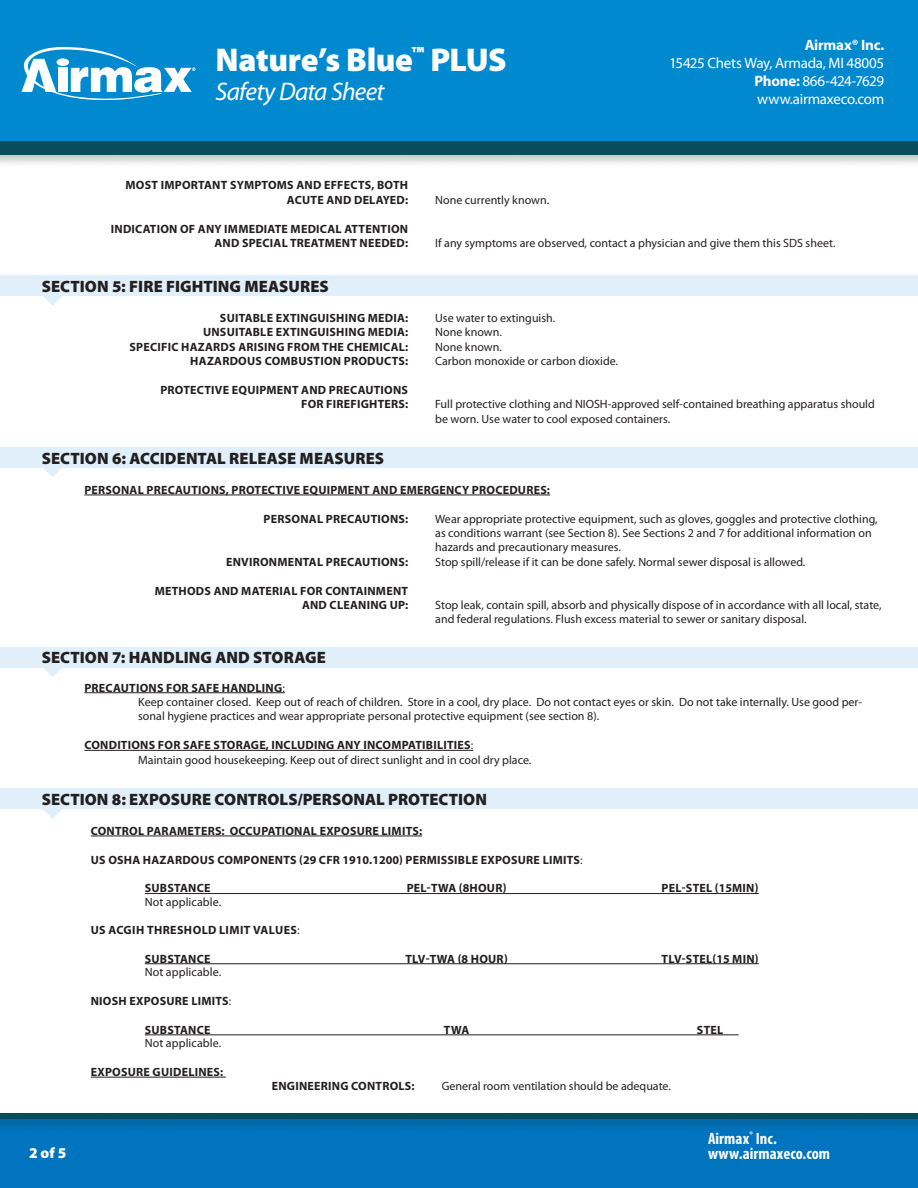
<style>
.page{position:relative;width:918px;height:1188px;background:#fff}
.page>*{position:absolute;margin:0;border:0;box-sizing:border-box;transform-origin:0 0}
.t1{font:900 33px "Myriad Pro";letter-spacing:-.015em;color:#fff}
.t2{font:italic 25.5px "Myriad Pro";letter-spacing:-.03em;color:#fff}
.t3{font:900 16.5px "Myriad Pro";letter-spacing:.005em;color:#231f20}
.t4{font:700 condensed 16.5px "Myriad Pro";letter-spacing:.005em;color:#fff}
.t5{font:15px/18px "Myriad Pro";letter-spacing:-.02em;color:#fff;text-align:justify}
.t6{font:700 15px "Myriad Pro";letter-spacing:-.015em;color:#fff}
.t7{font:900 15px "Myriad Pro";color:#fff}
.sidebyside_list{font:12px/14.4px "Myriad Pro";color:#231f20}
.sidebyside_list-2{font:700 12px "Myriad Pro";letter-spacing:.02em;color:#231f20}
.Section_Sub_Head_Bol{font:12px/14.4px "Myriad Pro";color:#231f20}
.Heading2_Underline{font:700 12px "Myriad Pro";letter-spacing:.02em;color:#231f20}
.Section_Sub_Head_Bol-2{font:700 12px "Myriad Pro";letter-spacing:.02em;color:#231f20}
.Heading2_Underline_i{font:700 12px "Myriad Pro";letter-spacing:.02em;color:#231f20}
.tabbed_columns_inden{font:12px "Myriad Pro";letter-spacing:.01em;color:#231f20}
.s1{font-weight:700}
.s2{font-weight:400}
</style>
<div class="page">
<div style="left:0;top:0;width:918px;height:155px;background:#0089cf"></div>
<div style="left:0;top:139px;width:918px;height:28px;background:#231f20;opacity:.25"></div>
<div style="left:0;top:141px;width:918px;height:14px;background:#094c5c"></div>
<div style="left:0;top:1114px;width:918px;height:74px;background:#0074be"></div>
<div style="left:0;top:1112px;width:918px;height:20px;background:#231f20;opacity:.25"></div>
<div style="left:0;top:1114px;width:918px;height:5px;background:#094c5c"></div>
<svg style="left:21px;top:47px;width:174px;height:53px"></svg>
<div style="left:57px;top:58px;width:12px;height:8px;background:#fff;border-radius:50%"></div>
<div style="left:0;top:275px;width:918px;height:21px;background:#e0eff9"></div>
<svg style="left:43px;top:296px;width:19px;height:10px"></svg>
<div style="left:0;top:447px;width:918px;height:21px;background:#e0eff9"></div>
<svg style="left:44px;top:468px;width:18px;height:9px"></svg>
<hr style="left:84px;top:495px;width:466px;height:1px;background:#231f20">
<div style="left:0;top:647px;width:918px;height:21px;background:#e0eff9"></div>
<svg style="left:44px;top:668px;width:18px;height:9px"></svg>
<hr style="left:84px;top:692px;width:201px;height:1px;background:#231f20">
<hr style="left:84px;top:750px;width:389px;height:1px;background:#231f20">
<div style="left:0;top:788px;width:918px;height:21px;background:#e0eff9"></div>
<svg style="left:43px;top:809px;width:19px;height:10px"></svg>
<hr style="left:91px;top:836px;width:331px;height:1px;background:#231f20">
<hr style="left:145px;top:893px;width:614px;height:1px;background:#231f20">
<hr style="left:145px;top:963px;width:614px;height:1px;background:#231f20">
<hr style="left:145px;top:1035px;width:594px;height:1px;background:#231f20">
<hr style="left:91px;top:1077px;width:135px;height:1px;background:#231f20">
<h1 class="t1" style="left:216px;top:38px;width:293px">Nature’s Blue<sup>™</sup> PLUS</h1>
<h2 class="t2" style="left:216px;top:75px;width:170px">Safety Data Sheet</h2>
<p class="t6" style="left:805px;top:35px;width:81px">Airmax® Inc.</p>
<p class="t5" style="left:755px;top:54px;width:131px;text-indent:-85px">15425 Chets Way, Armada, MI 48005<br><span class="s1">Phone:</span> 866-424-7629 www.airmaxeco.com</p>
<p class="sidebyside_list-2" style="left:126px;top:177px;width:284px">MOST IMPORTANT SYMPTOMS AND EFFECTS, BOTH</p>
<p class="sidebyside_list-2" style="left:287px;top:192px;width:123px">ACUTE AND DELAYED:</p>
<p class="sidebyside_list" style="left:435px;top:192px;width:116px">None currently known.</p>
<p class="sidebyside_list-2" style="left:111px;top:221px;width:299px">INDICATION OF ANY IMMEDIATE MEDICAL ATTENTION</p>
<p class="sidebyside_list-2" style="left:214px;top:235px;width:195px">AND SPECIAL TREATMENT NEEDED:</p>
<p class="sidebyside_list" style="left:435px;top:236px;width:402px">If any symptoms are observed, contact a physician and give them this SDS sheet.</p>
<p class="t3" style="left:42px;top:275px;width:289px">SECTION 5: FIRE FIGHTING MEASURES</p>
<p class="sidebyside_list-2" style="left:220px;top:310px;width:190px">SUITABLE EXTINGUISHING MEDIA:</p>
<p class="sidebyside_list" style="left:435px;top:311px;width:122px">Use water to extinguish.</p>
<p class="sidebyside_list-2" style="left:203px;top:325px;width:207px">UNSUITABLE EXTINGUISHING MEDIA:</p>
<p class="sidebyside_list" style="left:435px;top:325px;width:68px">None known.</p>
<p class="sidebyside_list-2" style="left:130px;top:339px;width:280px">SPECIFIC HAZARDS ARISING FROM THE CHEMICAL:</p>
<p class="sidebyside_list" style="left:435px;top:339px;width:68px">None known.</p>
<p class="sidebyside_list-2" style="left:190px;top:353px;width:219px">HAZARDOUS COMBUSTION PRODUCTS:</p>
<p class="sidebyside_list" style="left:435px;top:354px;width:184px">Carbon monoxide or carbon dioxide.</p>
<p class="sidebyside_list-2" style="left:160px;top:382px;width:249px">PROTECTIVE EQUIPMENT AND PRECAUTIONS</p>
<p class="sidebyside_list-2" style="left:301px;top:397px;width:109px">FOR FIREFIGHTERS:</p>
<p class="sidebyside_list" style="left:435px;top:397px;width:441px">Full protective clothing and NIOSH-approved self-contained breathing apparatus should be worn. Use water to cool exposed containers.</p>
<p class="t3" style="left:42px;top:447px;width:344px">SECTION 6: ACCIDENTAL RELEASE MEASURES</p>
<p class="Heading2_Underline" style="left:84px;top:482px;width:467px">PERSONAL PRECAUTIONS, PROTECTIVE EQUIPMENT AND EMERGENCY PROCEDURES:</p>
<p class="sidebyside_list-2" style="left:264px;top:511px;width:146px">PERSONAL PRECAUTIONS:</p>
<p class="sidebyside_list" style="left:435px;top:511px;width:444px">Wear appropriate protective equipment, such as gloves, goggles and protective clothing, as conditions warrant (see Section 8). See Sections 2 and 7 for additional information on hazards and precautionary measures.</p>
<p class="sidebyside_list-2" style="left:226px;top:554px;width:184px">ENVIRONMENTAL PRECAUTIONS:</p>
<p class="sidebyside_list" style="left:435px;top:554px;width:372px">Stop spill/release if it can be done safely. Normal sewer disposal is allowed.</p>
<p class="sidebyside_list-2" style="left:155px;top:583px;width:255px">METHODS AND MATERIAL FOR CONTAINMENT</p>
<p class="sidebyside_list-2" style="left:302px;top:597px;width:108px">AND CLEANING UP:</p>
<p class="sidebyside_list" style="left:435px;top:598px;width:448px">Stop leak, contain spill, absorb and physically dispose of in accordance with all local, state, and federal regulations. Flush excess material to sewer or sanitary disposal.</p>
<p class="t3" style="left:42px;top:647px;width:285px">SECTION 7: HANDLING AND STORAGE</p>
<p class="Section_Sub_Head_Bol" style="left:138px;top:680px;width:725px;text-indent:-54px"><span class="s1">PRECAUTIONS FOR SAFE HANDLING</span>:<br>Keep container closed. Keep out of reach of children. Store in a cool, dry place. Do not contact eyes or skin. Do not take internally. Use good per&shy;sonal hygiene practices and wear appropriate personal protective equipment (see section 8).</p>
<p class="Section_Sub_Head_Bol" style="left:138px;top:738px;width:395px;text-indent:-54px"><span class="s1">CONDITIONS FOR SAFE STORAGE, INCLUDING ANY INCOMPATIBILITIES</span>:<br>Maintain good housekeeping. Keep out of direct sunlight and in cool dry place.</p>
<p class="t3" style="left:42px;top:788px;width:447px">SECTION 8: EXPOSURE CONTROLS/PERSONAL PROTECTION</p>
<p class="Heading2_Underline" style="left:91px;top:823px;width:333px">CONTROL PARAMETERS: OCCUPATIONAL EXPOSURE LIMITS:</p>
<p class="Section_Sub_Head_Bol-2" style="left:91px;top:852px;width:493px">US OSHA HAZARDOUS COMPONENTS (29 CFR 1910.1200) PERMISSIBLE EXPOSURE LIMITS<span class="s2">:</span></p>
<p class="Heading2_Underline_i" style="left:145px;top:880px;width:67px">SUBSTANCE</p>
<p class="Heading2_Underline_i" style="left:407px;top:880px;width:101px">PEL-TWA (8HOUR)</p>
<p class="Heading2_Underline_i" style="left:662px;top:880px;width:98px">PEL-STEL (15MIN)</p>
<p class="tabbed_columns_inden" style="left:145px;top:894px;width:78px">Not applicable.</p>
<p class="Section_Sub_Head_Bol-2" style="left:91px;top:922px;width:210px">US ACGIH THRESHOLD LIMIT VALUES<span class="s2">:</span></p>
<p class="Heading2_Underline_i" style="left:145px;top:951px;width:67px">SUBSTANCE</p>
<p class="Heading2_Underline_i" style="left:405px;top:951px;width:104px">TLV-TWA (8 HOUR)</p>
<p class="Heading2_Underline_i" style="left:662px;top:951px;width:99px">TLV-STEL(15 MIN)</p>
<p class="tabbed_columns_inden" style="left:145px;top:965px;width:78px">Not applicable.</p>
<p class="Section_Sub_Head_Bol-2" style="left:91px;top:993px;width:142px">NIOSH EXPOSURE LIMITS<span class="s2">:</span></p>
<p class="Heading2_Underline_i" style="left:145px;top:1022px;width:67px">SUBSTANCE</p>
<p class="Heading2_Underline_i" style="left:444px;top:1022px;width:27px">TWA</p>
<p class="Heading2_Underline_i" style="left:697px;top:1022px;width:28px">STEL</p>
<p class="tabbed_columns_inden" style="left:145px;top:1036px;width:78px">Not applicable.</p>
<p class="Heading2_Underline" style="left:91px;top:1064px;width:134px">EXPOSURE GUIDELINES:</p>
<p class="sidebyside_list-2" style="left:272px;top:1078px;width:144px">ENGINEERING CONTROLS:</p>
<p class="sidebyside_list" style="left:442px;top:1079px;width:231px">General room ventilation should be adequate.</p>
<h3 class="t4" style="left:708px;top:1128px;width:70px">Airmax<sup>®</sup> Inc.</h3>
<p class="t7" style="left:29px;top:1143px;width:39px">2 of 5</p>
<h3 class="t4" style="left:708px;top:1143px;width:124px">www.airmaxeco.com</h3>
</div>
